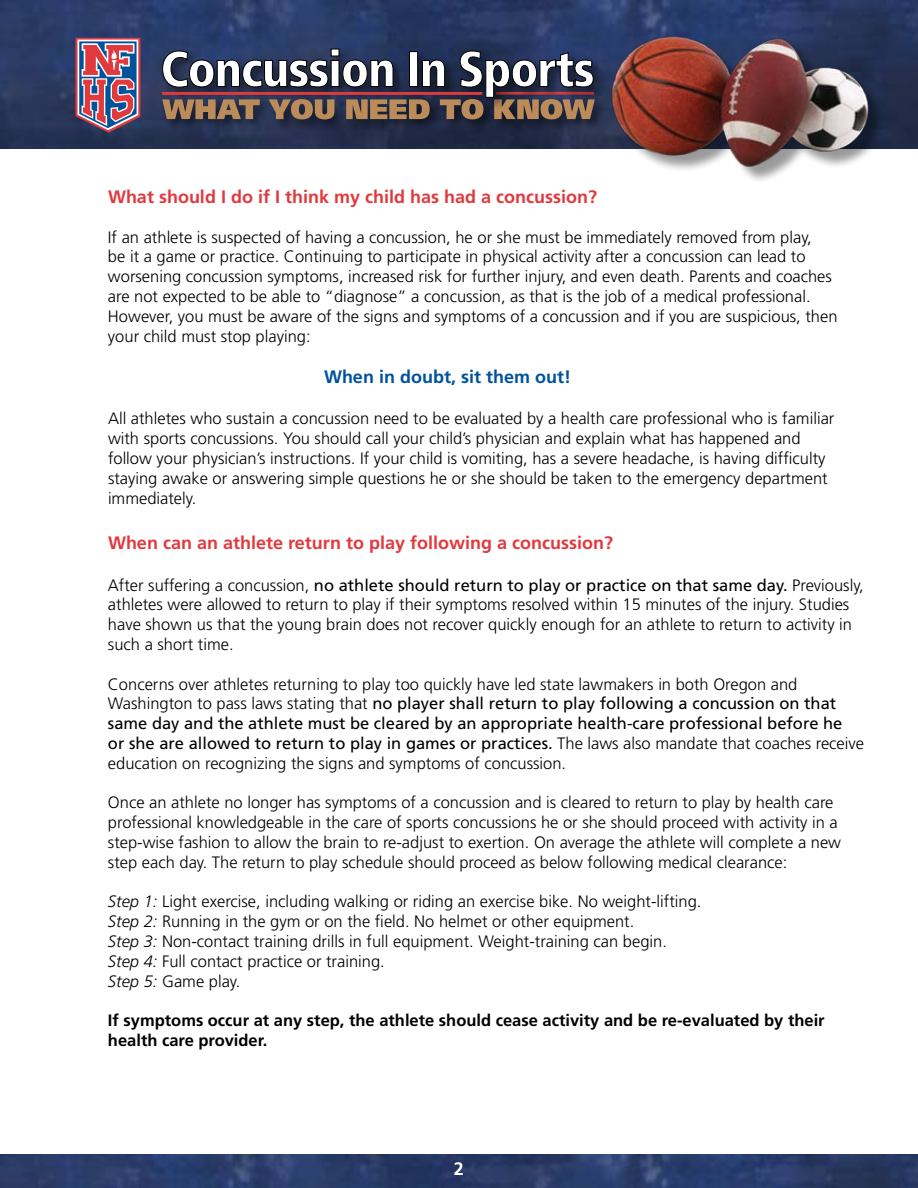
<style>
.page{position:relative;width:918px;height:1188px;background:#fff}
.page>*{position:absolute;margin:0;border:0;box-sizing:border-box;transform-origin:0 0}
.t1{font:700 18px "Frutiger";color:#e13a3e}
.t2{font:700 18px "Frutiger";color:#00539b}
.t3{font:700 18px "Frutiger";color:#fff}
.t4{font:300 16.5px/19.8px "Frutiger";color:#000}
.t5{font:700 16.5px/19.8px "Frutiger";color:#000}
.s1{font-weight:400}
.s2{font-style:italic}
</style>
<div class="page">
<img style="left:0;top:1154px;width:918px;height:34px">
<img style="left:0;top:0;width:918px;height:148px">
<svg style="left:75px;top:38px;width:66px;height:95px;background:#9a6f87"></svg>
<div style="left:614px;top:39px;width:271px;height:145px;background:#000;opacity:.4"></div>
<img style="left:610px;top:32px;width:261px;height:138px">
<div style="left:159px;top:96px;width:448px;height:36px;background:#000;opacity:.5"></div>
<div style="left:159px;top:46px;width:448px;height:65px;background:#000;opacity:.5"></div>
<svg style="left:162px;top:48px;width:433px;height:71px"></svg>
<hr style="left:162px;top:92px;width:320px;height:3px;background:#e13a3e">
<p class="t1" style="left:108px;top:186px;width:491px">What should I do if I think my child has had a concussion?</p>
<p class="t4" style="left:108px;top:227px;width:731px">If an athlete is suspected of having a concussion, he or she must be immediately removed from play,<br>be it a game or practice. Continuing to participate in physical activity after a concussion can lead to worsening concussion symptoms, increased risk for further injury, and even death. Parents and coaches are not expected to be able to “diagnose” a concussion, as that is the job of a medical professional.<br>However, you must be aware of the signs and symptoms of a concussion and if you are suspicious, then your child must stop playing:</p>
<p class="t2" style="left:324px;top:366px;width:249px">When in doubt, sit them out!</p>
<p class="t4" style="left:108px;top:409px;width:728px">All athletes who sustain a concussion need to be evaluated by a health care professional who is familiar with sports concussions. You should call your child’s physician and explain what has happened and follow your physician’s instructions. If your child is vomiting, has a severe headache, is having difficulty staying awake or answering simple questions he or she should be taken to the emergency department immediately.</p>
<p class="t1" style="left:108px;top:532px;width:507px">When can an athlete return to play following a concussion?</p>
<p class="t4" style="left:108px;top:575px;width:757px">After suffering a concussion, <span class="s1">no athlete should return to play or practice on that same day.</span> Previously, athletes were allowed to return to play if their symptoms resolved within 15 minutes of the injury. Studies have shown us that the young brain does not recover quickly enough for an athlete to return to activity in such a short time.</p>
<p class="t4" style="left:108px;top:674px;width:758px">Concerns over athletes returning to play too quickly have led state lawmakers in both Oregon and Washington to pass laws stating that <span class="s1">no player shall return to play following a concussion on that same day and the athlete must be cleared by an appropriate health-care professional before he<br>or she are allowed to return to play in games or practices.</span> The laws also mandate that coaches receive education on recognizing the signs and symptoms of concussion.</p>
<p class="t4" style="left:108px;top:793px;width:735px">Once an athlete no longer has symptoms of a concussion and is cleared to return to play by health care professional knowledgeable in the care of sports concussions he or she should proceed with activity in a step-wise fashion to allow the brain to re-adjust to exertion. On average the athlete will complete a new step each day. The return to play schedule should proceed as below following medical clearance:</p>
<p class="t4" style="left:108px;top:892px;width:595px"><span class="s2">Step 1:</span> Light exercise, including walking or riding an exercise bike. No weight-lifting.<br><span class="s2">Step 2:</span> Running in the gym or on the field. No helmet or other equipment.<br><span class="s2">Step 3:</span> Non-contact training drills in full equipment. Weight-training can begin.<br><span class="s2">Step 4:</span> Full contact practice or training.<br><span class="s2">Step 5:</span> Game play.</p>
<p class="t5" style="left:108px;top:1010px;width:718px">If symptoms occur at any step, the athlete should cease activity and be re-evaluated by their health care provider.</p>
<p class="t3" style="left:454px;top:1158px;width:12px">2</p>
</div>
